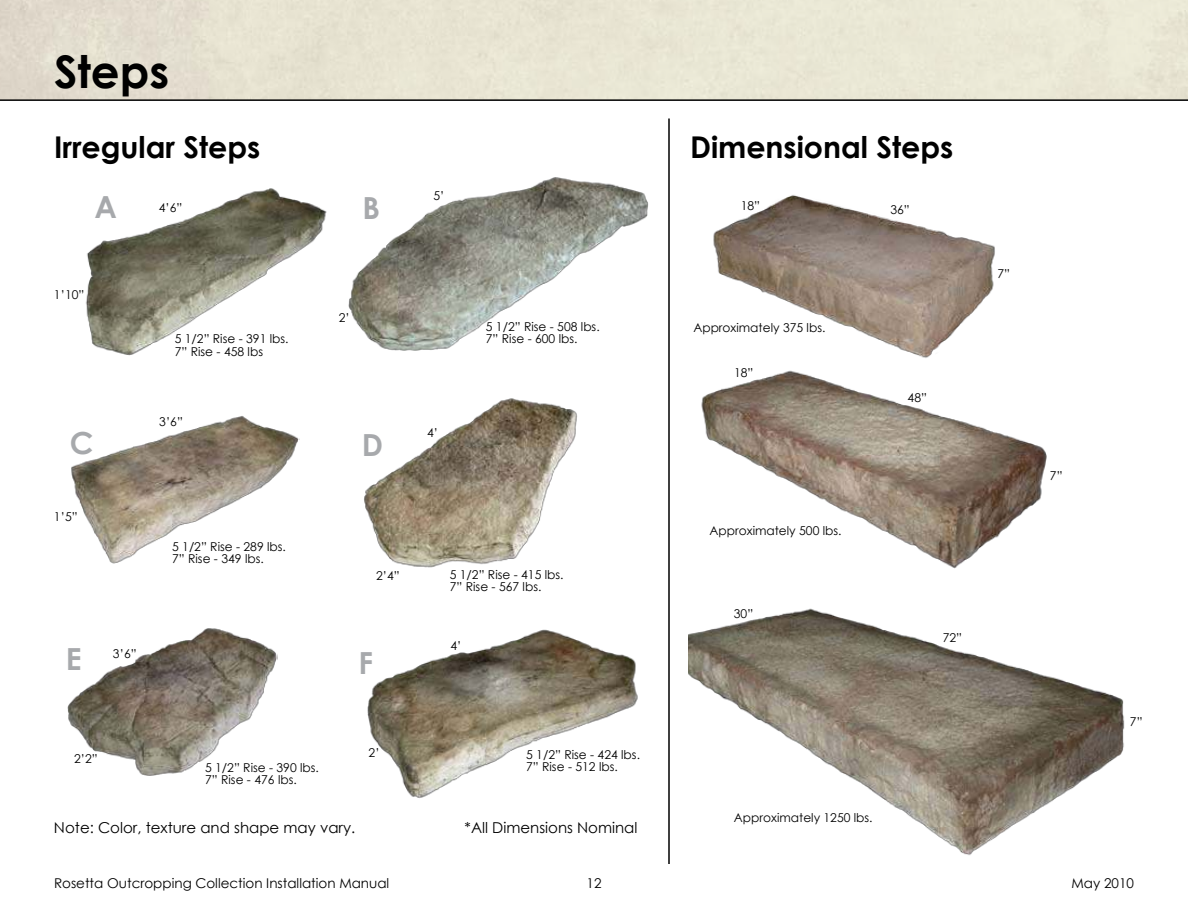
<style>
.page{position:relative;width:1188px;height:918px;background:#fff}
.page>*{position:absolute;margin:0;border:0;box-sizing:border-box;transform-origin:0 0}
.t1{font:700 45px "Century Gothic";color:#000}
.t2{font:700 30.45px "Century Gothic";color:#a7a9ac}
.t3{font:700 30px "Century Gothic";color:#000}
.t4{font:15px "Century Gothic";color:#000}
.t5{font:13.5px "Century Gothic";color:#000}
.t6{font:12.15px/12.1px "Century Gothic";color:#000}
</style>
<div class="page">
<hr style="left:0;top:99px;width:1188px;height:2px;background:#000">
<img style="left:364px;top:398px;width:213px;height:170px">
<img style="left:85px;top:188px;width:242px;height:168px">
<img style="left:71px;top:416px;width:229px;height:148px">
<img style="left:348px;top:177px;width:301px;height:174px">
<img style="left:67px;top:628px;width:210px;height:148px">
<img style="left:367px;top:629px;width:271px;height:169px">
<img style="left:713px;top:195px;width:282px;height:157px">
<img style="left:701px;top:352px;width:346px;height:199px">
<img style="left:688px;top:551px;width:437px;height:304px">
<hr style="left:668px;top:118px;width:2px;height:746px;background:#000">
<h1 class="t1" style="left:54px;top:54px;width:117px">Steps</h1>
<h3 class="t3" style="left:54px;top:135px;width:208px">Irregular Steps</h3>
<h3 class="t3" style="left:690px;top:135px;width:265px">Dimensional Steps</h3>
<h2 class="t2" style="left:95px;top:195px;width:24px">A</h2>
<h2 class="t2" style="left:363px;top:196px;width:19px">B</h2>
<p class="t6" style="left:159px;top:203px;width:25px">4’6”</p>
<p class="t6" style="left:54px;top:289px;width:32px">1’10”</p>
<p class="t6" style="left:175px;top:334px;width:115px">5 1/2” Rise - 391 lbs.<br>7” Rise - 458 lbs</p>
<p class="t6" style="left:159px;top:417px;width:25px">3’6”</p>
<p class="t6" style="left:339px;top:312px;width:13px">2’</p>
<h2 class="t2" style="left:70px;top:431px;width:25px">C</h2>
<h2 class="t2" style="left:362px;top:433px;width:23px">D</h2>
<p class="t6" style="left:54px;top:512px;width:25px">1’5”</p>
<p class="t6" style="left:172px;top:541px;width:115px">5 1/2” Rise - 289 lbs.<br>7” Rise - 349 lbs.</p>
<p class="t6" style="left:433px;top:190px;width:13px">5’</p>
<p class="t6" style="left:427px;top:428px;width:13px">4’</p>
<p class="t6" style="left:486px;top:322px;width:115px">5 1/2” Rise - 508 lbs.<br>7” Rise - 600 lbs.</p>
<p class="t6" style="left:376px;top:571px;width:25px">2’4”</p>
<p class="t6" style="left:450px;top:570px;width:115px">5 1/2” Rise - 415 lbs.<br>7” Rise - 567 lbs.</p>
<h2 class="t2" style="left:66px;top:647px;width:17px">E</h2>
<h2 class="t2" style="left:358px;top:651px;width:16px">F</h2>
<p class="t6" style="left:113px;top:648px;width:25px">3’6”</p>
<p class="t6" style="left:74px;top:754px;width:25px">2’2”</p>
<p class="t6" style="left:205px;top:763px;width:115px">5 1/2” Rise - 390 lbs.<br>7” Rise - 476 lbs.</p>
<p class="t6" style="left:369px;top:748px;width:13px">2’</p>
<p class="t6" style="left:450px;top:641px;width:13px">4’</p>
<p class="t6" style="left:526px;top:750px;width:115px">5 1/2” Rise - 424 lbs.<br>7” Rise - 512 lbs.</p>
<p class="t4" style="left:54px;top:822px;width:303px">Note: Color, texture and shape may vary.</p>
<p class="t4" style="left:465px;top:822px;width:174px">*All Dimensions Nominal</p>
<p class="t6" style="left:741px;top:201px;width:21px">18”</p>
<p class="t6" style="left:693px;top:323px;width:134px">Approximately 375 lbs.</p>
<p class="t6" style="left:734px;top:368px;width:21px">18”</p>
<p class="t6" style="left:710px;top:526px;width:134px">Approximately 500 lbs.</p>
<p class="t6" style="left:734px;top:608px;width:21px">30”</p>
<p class="t6" style="left:890px;top:205px;width:21px">36”</p>
<p class="t6" style="left:908px;top:393px;width:21px">48”</p>
<p class="t6" style="left:997px;top:269px;width:14px">7”</p>
<p class="t6" style="left:1050px;top:471px;width:14px">7”</p>
<p class="t6" style="left:943px;top:633px;width:21px">72”</p>
<p class="t6" style="left:734px;top:813px;width:140px">Approximately 1250 lbs.</p>
<p class="t6" style="left:1130px;top:716px;width:14px">7”</p>
<p class="t5" style="left:54px;top:878px;width:337px">Rosetta Outcropping Collection Installation Manual</p>
<p class="t5" style="left:587px;top:878px;width:16px">12</p>
<p class="t5" style="left:1071px;top:878px;width:64px">May 2010</p>
</div>
